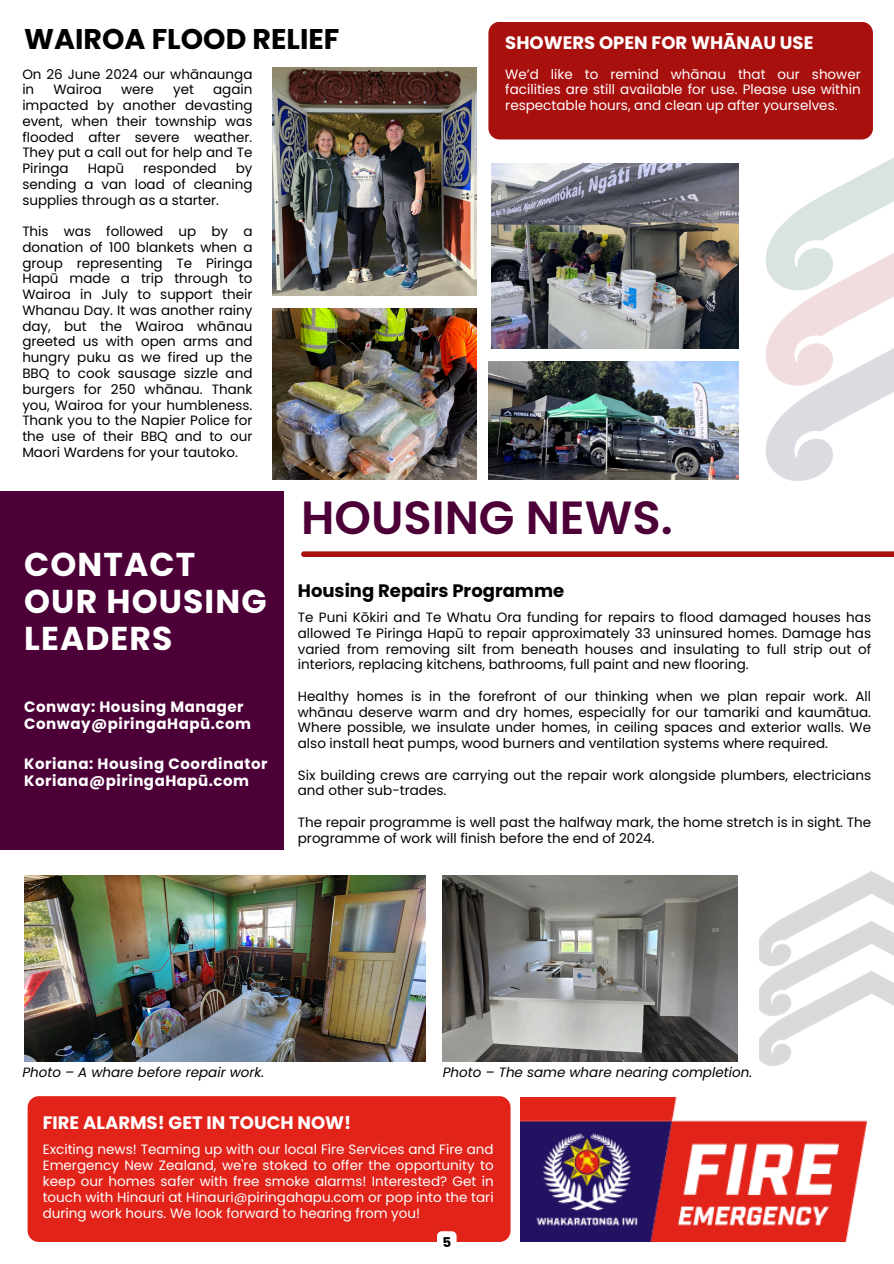
<style>
.page{position:relative;width:894px;height:1264px;background:#fff}
.page>*{position:absolute;margin:0;border:0;box-sizing:border-box;transform-origin:0 0}
.t1{font:600 46.5px "Poppins";color:#4c0037}
.t2{font:700 33px/37.2px "Poppins";letter-spacing:.035em;color:#fff}
.t3{font:700 28.5px "Poppins";color:#000}
.t4{font:700 18px "Poppins";color:#fff}
.t5{font:700 18px "Poppins";color:#000}
.t6{font:700 15px/16.8px "Poppins";letter-spacing:.035em;color:#fff}
.t7{font:13.5px/15.8px "Poppins";color:#000;text-align:justify}
.t8{font:13.5px/15.8px "Poppins";color:#fff;text-align:justify}
.t9{font:italic 13.5px "Poppins";color:#000}
.t10{font:700 13.5px "Poppins";color:#000}
</style>
<div class="page">
<svg style="left:301px;top:551px;width:592px;height:6px;background:#ad1e1c"></svg>
<div style="left:0;top:491px;width:284px;height:358px;background:#4c0037"></div>
<img style="left:24px;top:875px;width:401px;height:186px">
<img style="left:442px;top:875px;width:295px;height:186px">
<div style="left:488px;top:22px;width:384px;height:117px;background:#a8100e;border-radius:11px"></div>
<img style="left:759px;top:871px;width:134px;height:194px">
<div style="left:28px;top:1096px;width:482px;height:145px;background:#e2231a;border-radius:11px"></div>
<img style="left:520px;top:1097px;width:346px;height:144px">
<img style="left:272px;top:67px;width:204px;height:229px">
<img style="left:273px;top:308px;width:203px;height:171px">
<img style="left:488px;top:362px;width:250px;height:117px">
<img style="left:491px;top:163px;width:247px;height:186px">
<img style="left:755px;top:98px;width:138px;height:383px">
<svg style="left:437px;top:1231px;width:19px;height:10px"></svg>
<h3 class="t3" style="left:24px;top:19px;width:317px">WAIROA FLOOD RELIEF</h3>
<p class="t7" style="left:22px;top:66px;width:231px">On 26 June 2024 our whānaunga in</p>
<p class="t7" style="left:22px;top:82px;width:231px;text-indent:191px">again impacted by another devasting event, when their township was flooded after severe weather.<br>They put a call out for help and Te Piringa</p>
<p class="t7" style="left:53px;top:82px;width:50px">Wairoa</p>
<p class="t7" style="left:121px;top:82px;width:34px">were</p>
<p class="t7" style="left:173px;top:82px;width:22px">yet</p>
<p class="t7" style="left:22px;top:160px;width:231px;text-indent:213px">by sending a van load of cleaning supplies through as a starter.</p>
<p class="t7" style="left:22px;top:223px;width:231px">This was followed up by a donation of 100 blankets when a group representing Te Piringa Hapū made a trip through to Wairoa in July to support their Whanau Day. It was another rainy day, but the Wairoa whānau greeted us with open arms and hungry puku as we fired up the BBQ to cook sausage sizzle and burgers for 250 whānau. Thank you, Wairoa for your humbleness.<br>Thank you to the Napier Police for the use of their BBQ and to our Maori Wardens for your tautoko.</p>
<p class="t7" style="left:88px;top:160px;width:38px">Hapū</p>
<p class="t7" style="left:143px;top:160px;width:75px">responded</p>
<h3 class="t4" style="left:505px;top:30px;width:309px">SHOWERS OPEN FOR WHĀNAU USE</h3>
<p class="t8" style="left:505px;top:66px;width:357px">We’d like to remind whānau that our shower facilities are still available for use. Please use within respectable hours, and clean up after yourselves.</p>
<h2 class="t2" style="left:24px;top:545px;width:244px">CONTACT<br>OUR HOUSING<br>LEADERS</h2>
<p class="t6" style="left:24px;top:698px;width:228px">Conway: Housing Manager<br>Conway@piringaHapū.com</p>
<p class="t6" style="left:24px;top:755px;width:245px">Koriana: Housing Coordinator<br>Koriana@piringaHapū.com</p>
<h1 class="t1" style="left:301px;top:485px;width:373px">HOUSING NEWS.</h1>
<h3 class="t5" style="left:298px;top:578px;width:268px">Housing Repairs Programme</h3>
<p class="t7" style="left:298px;top:609px;width:574px">Te Puni Kōkiri and Te Whatu Ora funding for repairs to flood damaged houses has allowed Te Piringa Hapū to repair approximately 33 uninsured homes. Damage has varied from removing silt from beneath houses and insulating to full strip out of interiors, replacing kitchens, bathrooms, full paint and new flooring.</p>
<p class="t7" style="left:298px;top:688px;width:574px">Healthy homes is in the forefront of our thinking when we plan repair work. All whānau deserve warm and dry homes, especially for our tamariki and kaumātua.<br>Where possible, we insulate under homes, in ceiling spaces and exterior walls. We also install heat pumps, wood burners and ventilation systems where required.</p>
<p class="t7" style="left:298px;top:767px;width:574px">Six building crews are carrying out the repair work alongside plumbers, electricians and other sub-trades.</p>
<p class="t7" style="left:298px;top:814px;width:574px">The repair programme is well past the halfway mark, the home stretch is in sight. The programme of work will finish before the end of 2024.</p>
<p class="t9" style="left:22px;top:1062px;width:243px">Photo – A whare before repair work.</p>
<p class="t9" style="left:442px;top:1062px;width:311px">Photo – The same whare nearing completion.</p>
<h3 class="t4" style="left:43px;top:1110px;width:310px">FIRE ALARMS! GET IN TOUCH NOW!</h3>
<p class="t8" style="left:43px;top:1141px;width:452px">Exciting news! Teaming up with our local Fire Services and Fire and Emergency New Zealand, we're stoked to offer the opportunity to keep our homes safer with free smoke alarms! Interested? Get in touch with Hinauri at Hinauri@piringahapu.com or pop into the tari during work hours. We look forward to hearing from you!</p>
<p class="t10" style="left:442px;top:1233px;width:10px">5</p>
</div>
